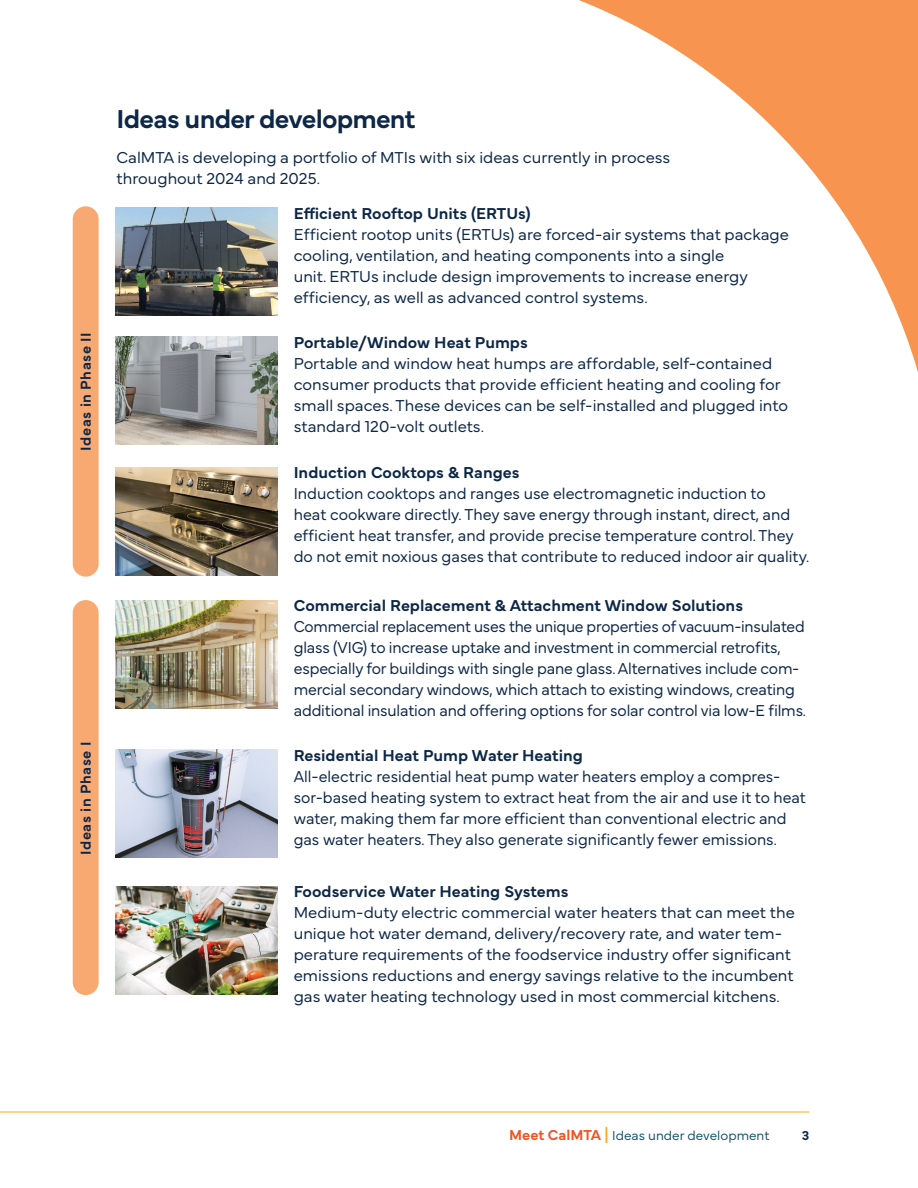
<style>
.page{position:relative;width:918px;height:1188px;background:#fff}
.page>*{position:absolute;margin:0;border:0;box-sizing:border-box;transform-origin:0 0}
.t1{font:600 27px "Mundial";letter-spacing:-.03em;color:#0d2747}
.t2{font:300 16.5px/21px "Mundial";color:#0d2747}
.t3{font:300 16.5px/21px "Mundial";color:#0d2747;scale:.95 1}
.t4{font:300 16.5px/21px "Mundial";color:#0d2747;scale:.96 1}
.t5{font:600 16.5px "Mundial";color:#0d2747}
.t6{font:600 15px "Mundial";letter-spacing:.03em;color:#0d2747}
.t7{font:300 13.5px "Mundial";color:#155568}
.t8{font:600 13.5px "Mundial";color:#0d2747}
.s1{font-weight:600;font-size:15px;color:#f15423}
.s2{font-weight:600;font-size:15px;color:#f9a91b}
</style>
<div class="page">
<img style="left:116px;top:207px;width:162px;height:108px">
<img style="left:116px;top:337px;width:162px;height:108px">
<img style="left:116px;top:468px;width:162px;height:108px">
<img style="left:116px;top:600px;width:162px;height:108px">
<img style="left:116px;top:750px;width:162px;height:108px">
<img style="left:116px;top:886px;width:162px;height:108px">
<svg style="left:579px;top:0;width:339px;height:372px"></svg>
<div style="left:73px;top:206px;width:26px;height:371px;background:#f8a972;border-radius:13px"></div>
<div style="left:73px;top:600px;width:26px;height:395px;background:#f8a972;border-radius:13px"></div>
<hr style="left:0;top:1112px;width:809px;height:1px;background:#f9a91b">
<p class="t6" style="left:74px;top:451px;width:120px;rotate:-90deg">Ideas in Phase II</p>
<p class="t6" style="left:74px;top:855px;width:115px;rotate:-90deg">Ideas in Phase I</p>
<h1 class="t1" style="left:117px;top:98px;width:300px">Ideas under development</h1>
<p class="t2" style="left:117px;top:145px;width:555px">CalMTA is developing a portfolio of MTIs with six ideas currently in process throughout 2024 and 2025.</p>
<p class="t5" style="left:294px;top:200px;width:238px">Efficient Rooftop Units (ERTUs)</p>
<p class="t2" style="left:294px;top:222px;width:497px">Efficient rootop units (ERTUs) are forced-air systems that package cooling, ventilation, and heating components into a single<br>unit. ERTUs include design improvements to increase energy efficiency, as well as advanced control systems.</p>
<p class="t5" style="left:294px;top:330px;width:236px">Portable/Window Heat Pumps</p>
<p class="t2" style="left:294px;top:352px;width:496px">Portable and window heat humps are affordable, self-contained consumer products that provide efficient heating and cooling for small spaces. These devices can be self-installed and plugged into standard 120-volt outlets.</p>
<p class="t5" style="left:294px;top:460px;width:227px">Induction Cooktops &amp; Ranges</p>
<p class="t2" style="left:294px;top:481px;width:517px">Induction cooktops and ranges use electromagnetic induction to<br>heat cookware directly. They save energy through instant, direct, and efficient heat transfer, and provide precise temperature control. They do not emit noxious gases that contribute to reduced indoor air quality.</p>
<p class="t5" style="left:294px;top:593px;width:451px">Commercial Replacement &amp; Attachment Window Solutions</p>
<p class="t3" style="left:294px;top:614px;width:541px">Commercial replacement uses the unique properties of vacuum-insulated glass (VIG) to increase uptake and investment in commercial retrofits, especially for buildings with single pane glass. Alternatives include com&shy;mercial secondary windows, which attach to existing windows, creating additional insulation and offering options for solar control via low-E films.</p>
<p class="t5" style="left:294px;top:742px;width:291px">Residential Heat Pump Water Heating</p>
<p class="t4" style="left:294px;top:764px;width:535px">All-electric residential heat pump water heaters employ a compres&shy;sor-based heating system to extract heat from the air and use it to heat water, making them far more efficient than conventional electric and gas water heaters. They also generate significantly fewer emissions.</p>
<p class="t5" style="left:294px;top:879px;width:276px">Foodservice Water Heating Systems</p>
<p class="t2" style="left:294px;top:901px;width:503px">Medium-duty electric commercial water heaters that can meet the unique hot water demand, delivery/recovery rate, and water tem&shy;perature requirements of the foodservice industry offer significant emissions reductions and energy savings relative to the incumbent gas water heating technology used in most commercial kitchens.</p>
<p class="t7" style="left:509px;top:1125px;width:262px"><span class="s1">Meet CalMTA</span> <span class="s2">|</span> Ideas under development</p>
<p class="t8" style="left:802px;top:1125px;width:9px">3</p>
</div>
